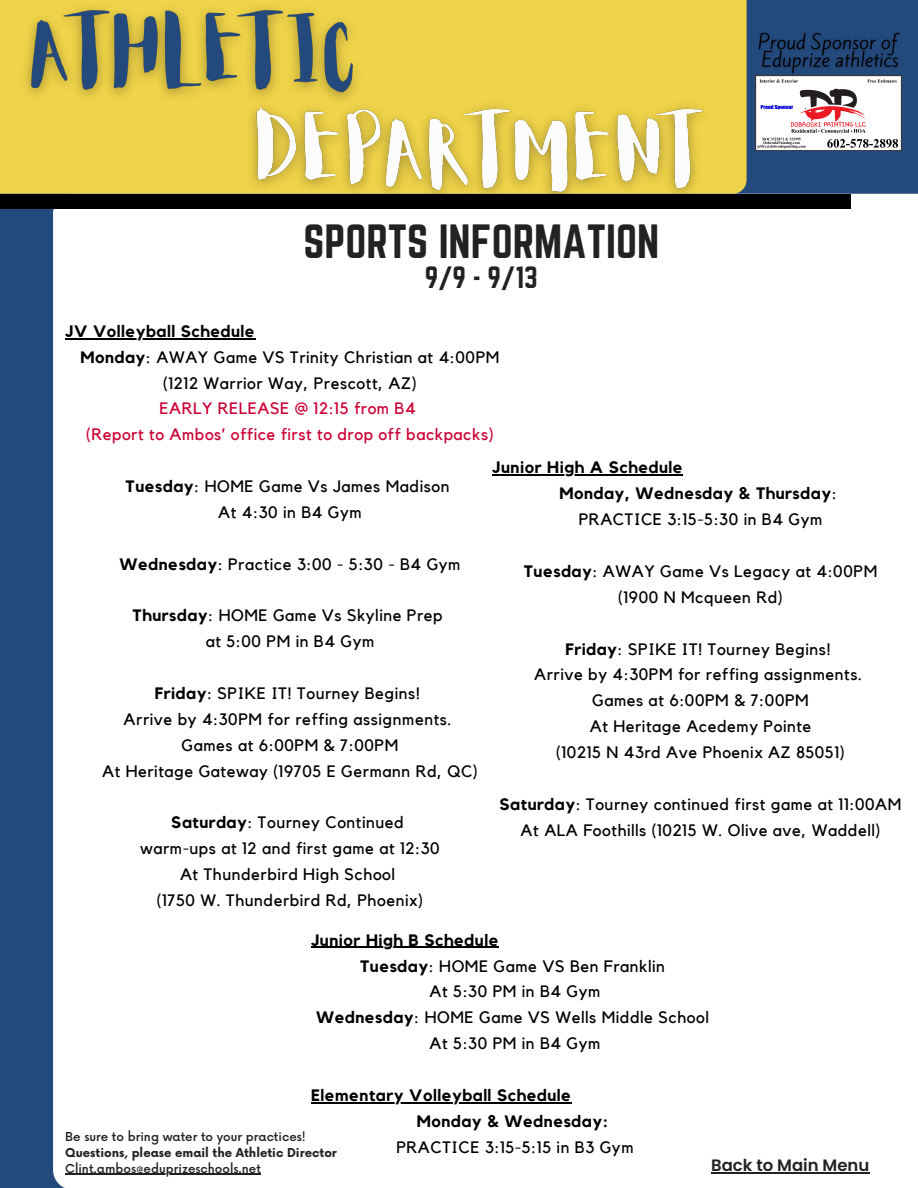
<style>
.page{position:relative;width:918px;height:1188px;background:#244a7d}
.page>*{position:absolute;margin:0;border:0;box-sizing:border-box;transform-origin:0 0}
.t1{font:42px "Norwester";color:#222}
.t2{font:27px "Norwester";color:#222}
.t3{font:16.5px/25.8px "Kollektif";letter-spacing:.035em;color:#000;text-align:center}
.t4{font:700 16.5px/25.8px "Kollektif";letter-spacing:.035em;color:#000}
.t5{font:16.5px "Kollektif";letter-spacing:.035em;color:#c03}
.t6{font:600 16.5px "Poppins";color:#222}
.t7{font:500 12px "Now";color:#222}
.t8{font:700 12px "Now";color:#222}
.s1{font-weight:700}
.s2{font-weight:400}
</style>
<div class="page">
<div style="left:53px;top:194px;width:865px;height:994px;background:#fff"></div>
<div style="left:0;top:0;width:747px;height:194px;background:#efd349"></div>
<div style="left:0;top:194px;width:851px;height:14px;background:#000"></div>
<img style="left:13px;top:0;width:360px;height:113px">
<img style="left:238px;top:90px;width:484px;height:123px">
<hr style="left:65px;top:1174px;width:196px;height:1px;background:#222">
<img style="left:755px;top:80px;width:146px;height:71px">
<img style="left:755px;top:32px;width:147px;height:48px">
<hr style="left:711px;top:1172px;width:158px;height:1px;background:#222">
<hr style="left:65px;top:338px;width:190px;height:1px;background:#000">
<hr style="left:311px;top:947px;width:188px;height:1px;background:#000">
<hr style="left:311px;top:1102px;width:261px;height:1px;background:#000">
<hr style="left:492px;top:475px;width:191px;height:1px;background:#000">
<h5 class="t1" style="left:303px;top:216px;width:357px">SPORTS INFORMATION</h5>
<h5 class="t2" style="left:425px;top:261px;width:114px">9/9 - 9/13</h5>
<h5 class="t4" style="left:65px;top:319px;width:191px">JV Volleyball Schedule</h5>
<h5 class="t3" style="left:81px;top:345px;width:420px"><span class="s1">Monday</span>: AWAY Game VS Trinity Christian at 4:00PM</h5>
<h5 class="t3" style="left:163px;top:371px;width:255px">(1212 Warrior Way, Prescott, AZ)</h5>
<h5 class="t5" style="left:159px;top:401px;width:258px">EARLY RELEASE @ 12:15 from B4</h5>
<h5 class="t5" style="left:86px;top:427px;width:409px">(Report to Ambos’ office first to drop off backpacks)</h5>
<h5 class="t3" style="left:126px;top:474px;width:325px"><span class="s1">Tuesday</span>: HOME Game Vs James Madison<br>At 4:30 in B4 Gym</h5>
<h5 class="t3" style="left:119px;top:552px;width:342px"><span class="s1">Wednesday</span>: Practice 3:00 - 5:30 - B4 Gym</h5>
<p class="t3" style="left:133px;top:603px;width:311px"><span class="s1">Thursday</span>: HOME Game Vs Skyline Prep at 5:00 PM in B4 Gym</p>
<h5 class="t3" style="left:102px;top:681px;width:377px"><span class="s1">Friday</span>: SPIKE IT! Tourney Begins!<br>Arrive by 4:30PM for reffing assignments.<br>Games at 6:00PM &amp; 7:00PM<br>At Heritage Gateway (19705 E Germann Rd, QC)</h5>
<h5 class="t3" style="left:140px;top:810px;width:301px"><span class="s1">Saturday</span>: Tourney Continued warm-ups at 12 and first game at 12:30<br>At Thunderbird High School</h5>
<h5 class="t3" style="left:157px;top:888px;width:268px">(1750 W. Thunderbird Rd, Phoenix)</h5>
<p class="t4" style="left:492px;top:455px;width:192px">Junior High A Schedule</p>
<p class="t4" style="left:560px;top:481px;width:279px">Monday, Wednesday &amp; Thursday<span class="s2">:</span></p>
<p class="t3" style="left:579px;top:507px;width:245px">PRACTICE 3:15-5:30 in B4 Gym</p>
<p class="t3" style="left:524px;top:559px;width:355px"><span class="s1">Tuesday</span>: AWAY Game Vs Legacy at 4:00PM (1900 N Mcqueen Rd)</p>
<p class="t3" style="left:534px;top:637px;width:329px"><span class="s1">Friday</span>: SPIKE IT! Tourney Begins!<br>Arrive by 4:30PM for reffing assignments.<br>Games at 6:00PM &amp; 7:00PM<br>At Heritage Acedemy Pointe<br>(10215 N 43rd Ave Phoenix AZ 85051)</p>
<h4 class="t3" style="left:500px;top:792px;width:404px"><span class="s1">Saturday</span>: Tourney continued first game at 11:00AM<br>At ALA Foothills (10215 W. Olive ave, Waddell)</h4>
<h5 class="t4" style="left:311px;top:928px;width:189px">Junior High B Schedule</h5>
<h5 class="t3" style="left:360px;top:954px;width:306px"><span class="s1">Tuesday</span>: HOME Game VS Ben Franklin</h5>
<h5 class="t3" style="left:430px;top:979px;width:172px">At 5:30 PM in B4 Gym</h5>
<h5 class="t3" style="left:316px;top:1005px;width:394px"><span class="s1">Wednesday</span>: HOME Game VS Wells Middle School</h5>
<h5 class="t3" style="left:430px;top:1031px;width:172px">At 5:30 PM in B4 Gym</h5>
<h5 class="t4" style="left:417px;top:1083px;width:193px;text-indent:-106px">Elementary Volleyball Schedule<br>Monday &amp; Wednesday:</h5>
<p class="t3" style="left:396px;top:1135px;width:239px">PRACTICE 3:15-5:15 in B3 Gym</p>
<p class="t7" style="left:65px;top:1130px;width:242px">Be sure to bring water to your practices!</p>
<h2 class="t8" style="left:65px;top:1146px;width:273px">Questions, please email the Athletic Director</h2>
<h5 class="t7" style="left:65px;top:1162px;width:197px">Clint.ambos@eduprizeschools.net</h5>
<h5 class="t6" style="left:711px;top:1154px;width:160px">Back to Main Menu</h5>
</div>
